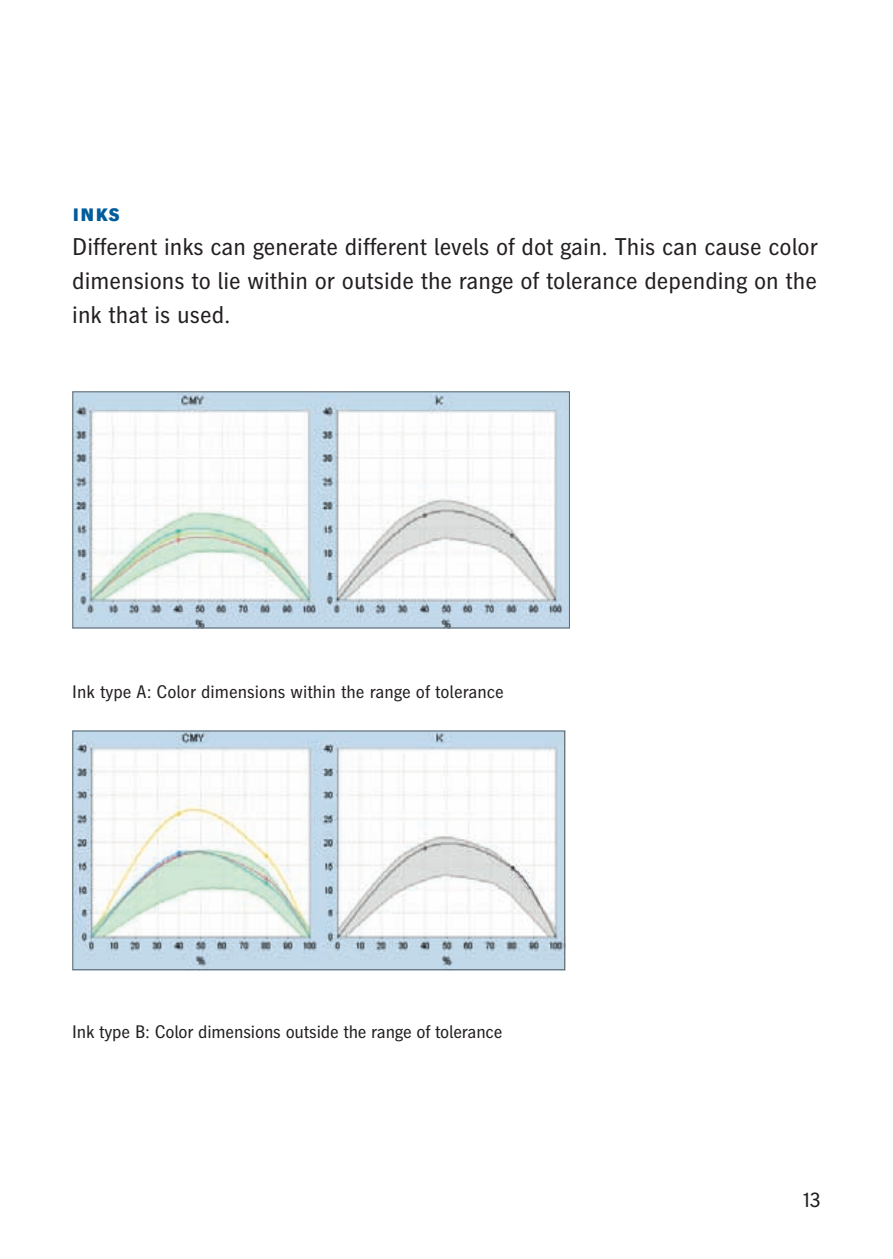
<style>
.page{position:relative;width:893px;height:1259px;background:#fff}
.page>*{position:absolute;margin:0;border:0;box-sizing:border-box;transform-origin:0 0}
.t1{font:24px/33.9px "Heidelberg Gothic Ml";color:#231f20;text-align:justify}
.t2{font:700 24px "Heidelberg Gothic Caps Ml";color:#005c9b}
.t3{font:21px "Heidelberg Gothic Ml";color:#231f20}
.t4{font:18px "Heidelberg Gothic Ml";letter-spacing:-.01em;color:#231f20}
</style>
<div class="page">
<img style="left:74px;top:732px;width:489px;height:236px">
<div style="left:72px;top:730px;width:493px;height:240px;border:1px solid #636d73"></div>
<img style="left:74px;top:393px;width:494px;height:233px">
<div style="left:72px;top:391px;width:498px;height:237px;border:1px solid #636d73"></div>
<p class="t2" style="left:72px;top:200px;width:50px">inks</p>
<p class="t1" style="left:72px;top:230px;width:747px">Different inks can generate different levels of dot gain. This can cause color dimensions to lie within or outside the range of tolerance depending on the ink that is used.</p>
<p class="t4" style="left:72px;top:681px;width:433px">Ink type A: Color dimensions within the range of tolerance</p>
<p class="t4" style="left:72px;top:1021px;width:432px">Ink type B: Color dimensions outside the range of tolerance</p>
<p class="t3" style="left:803px;top:1188px;width:19px">13</p>
</div>
